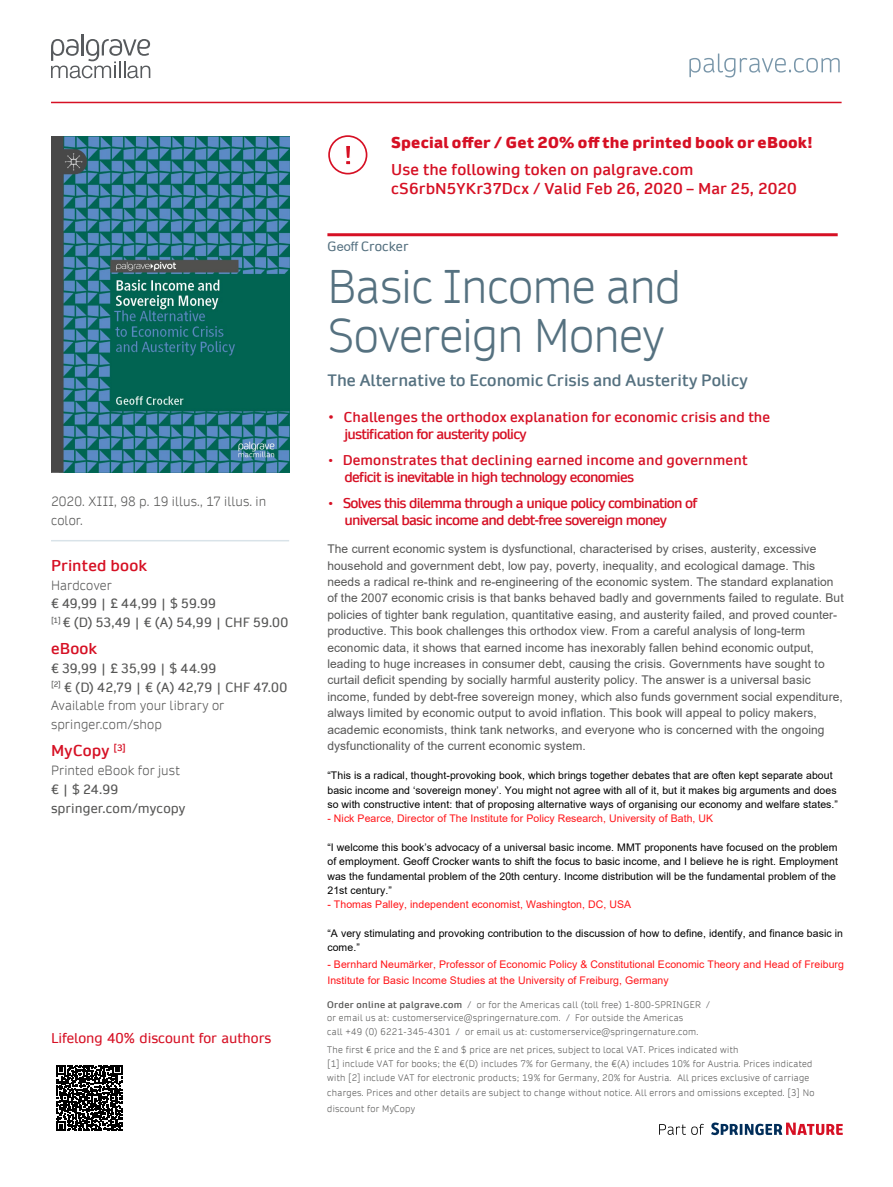
<style>
.page{position:relative;width:893px;height:1187px;background:#fff}
.page>*{position:absolute;margin:0;border:0;box-sizing:border-box;transform-origin:0 0}
.t1{font:300 45px/49.5px "Daytona Pro";letter-spacing:-.02em;color:#557180}
.t2{font:600 15.75px "Daytona Pro";letter-spacing:.005em;color:#557180}
.t3{font:600 15px/18.8px "Daytona Pro";letter-spacing:.01em;color:#d61024}
.t4{font:900 15px "Daytona Pro";letter-spacing:.02em;color:#d61024}
.t5{font:600 13.5px/17.4px "Daytona Pro";letter-spacing:.01em;color:#d61024}
.t6{font:600 13.5px/17.4px "Daytona Pro";letter-spacing:-.055em;color:#d61024}
.t7{font:13.5px "Daytona Pro";color:#d61024}
.t8{font:12.75px/18.8px "Daytona Pro";letter-spacing:.01em;color:#565655}
.t9{font:300 12.75px/18.8px "Daytona Pro";letter-spacing:.01em;color:#565655}
.t10{font:12.75px "Daytona Pro";letter-spacing:.005em;color:#557180}
.t11{font:12px/16.4px "Arial";letter-spacing:.005em;color:#565655}
.t12{font:10.5px/14.4px "Arial";letter-spacing:.005em;color:#000}
.t13{font:10.5px/16.5px "Arial";letter-spacing:.005em;color:#ff1418}
.t14{font:300 9px/14.2px "Daytona Pro";letter-spacing:.035em;color:#565655}
.s1{font-weight:300}
.s2{font-family:"Arial";color:#557181}
.s3{font-weight:300;font-size:15px}
.s4{font-weight:600}
</style>
<div class="page">
<svg style="left:56px;top:1065px;width:66px;height:65px"></svg>
<div style="left:328px;top:135px;width:39px;height:39px;border:2px solid #d61024;border-radius:50%"></div>
<svg style="left:344px;top:101px;width:8px;height:74px"></svg>
<hr style="left:327px;top:233px;width:511px;height:3px;background:#d61024">
<svg style="left:689px;top:54px;width:151px;height:23px"></svg>
<hr style="left:51px;top:102px;width:791px;height:1px;background:#d61024">
<hr style="left:81px;top:34px;width:2px;height:21px;background:#575a5d">
<svg style="left:51px;top:39px;width:99px;height:39px"></svg>
<hr style="left:51px;top:540px;width:238px;height:1px;background:#d9e3e9">
<img style="left:51px;top:136px;width:238px;height:336px">
<svg style="left:711px;top:1122px;width:132px;height:13px"></svg>
<svg style="left:659px;top:1123px;width:45px;height:11px"></svg>
<p class="t9" style="left:51px;top:491px;width:217px">2020. XIII, 98 p. 19 illus., 17 illus. in color.</p>
<p class="t3" style="left:51px;top:556px;width:97px">Printed book</p>
<p class="t9" style="left:51px;top:575px;width:62px">Hardcover</p>
<p class="t8" style="left:51px;top:594px;width:239px">€ 49,99 | £ 44,99 | $ 59.99<br><sup>[1]</sup> € (D) 53,49 | € (A) 54,99 | CHF 59.00</p>
<p class="t3" style="left:51px;top:639px;width:48px">eBook</p>
<p class="t8" style="left:51px;top:658px;width:238px">€ 39,99 | £ 35,99 | $ 44.99<br><sup>[2]</sup> € (D) 42,79 | € (A) 42,79 | CHF 47.00<br><span class="s1">Available from your library or springer.com/shop</span></p>
<p class="t3" style="left:51px;top:741px;width:76px">MyCopy <sup>[3]</sup></p>
<p class="t9" style="left:51px;top:761px;width:130px">Printed eBook for just</p>
<p class="t8" style="left:51px;top:779px;width:136px">€ | $ 24.99 springer.com/mycopy</p>
<p class="t7" style="left:51px;top:1028px;width:222px">Lifelong 40% discount for authors</p>
<p class="t4" style="left:391px;top:132px;width:423px">Special offer / Get 20% off the printed book or eBook!</p>
<p class="t3" style="left:391px;top:160px;width:407px">Use the following token on palgrave.com cS6rbN5YKr37Dcx / Valid Feb 26, 2020 – Mar 25, 2020</p>
<p class="t10" style="left:327px;top:237px;width:83px">G<span class="s2">eoff</span> Crocker</p>
<h1 class="t1" style="left:327px;top:261px;width:355px">Basic Income and<br>Sovereign Money</h1>
<h2 class="t2" style="left:327px;top:369px;width:422px">The Alternative to Economic Crisis and Austerity Policy</h2>
<p class="t5" style="left:344px;top:408px;width:427px;text-indent:-17px"><span class="s3">•</span> Challenges the orthodox explanation for economic crisis and the justification for austerity policy</p>
<p class="t5" style="left:344px;top:451px;width:404px;text-indent:-17px"><span class="s1">•</span> Demonstrates that declining earned income and government deficit is inevitable in high technology economies</p>
<p class="t6" style="left:344px;top:494px;width:354px;text-indent:-17px"><span class="s1">•</span> Solves this dilemma through a unique policy combination of universal basic income and debt-free sovereign money</p>
<p class="t11" style="left:327px;top:541px;width:518px">The current economic system is dysfunctional, characterised by crises, austerity, excessive household and government debt, low pay, poverty, inequality, and ecological damage. This needs a radical re-think and re-engineering of the economic system. The standard explanation of the 2007 economic crisis is that banks behaved badly and governments failed to regulate. But policies of tighter bank regulation, quantitative easing, and austerity failed, and proved counter&shy;productive. This book challenges this orthodox view. From a careful analysis of long-term economic data, it shows that earned income has inexorably fallen behind economic output, leading to huge increases in consumer debt, causing the crisis. Governments have sought to curtail deficit spending by socially harmful austerity policy. The answer is a universal basic income, funded by debt-free sovereign money, which also funds government social expenditure, always limited by economic output to avoid inflation. This book will appeal to policy makers, academic economists, think tank networks, and everyone who is concerned with the ongoing dysfunctionality of the current economic system.</p>
<p class="t12" style="left:327px;top:768px;width:512px">“This is a radical, thought-provoking book, which brings together debates that are often kept separate about basic income and ‘sovereign money’. You might not agree with all of it, but it makes big arguments and does so with constructive intent: that of proposing alternative ways of organising our economy and welfare states.”</p>
<p class="t13" style="left:327px;top:810px;width:387px">- Nick Pearce, Director of The Institute for Policy Research, University of Bath, UK</p>
<p class="t12" style="left:327px;top:839px;width:512px">“I welcome this book’s advocacy of a universal basic income. MMT proponents have focused on the problem of employment. Geoff Crocker wants to shift the focus to basic income, and I believe he is right. Employment was the fundamental problem of the 20th century. Income distribution will be the fundamental problem of the 21st century.”</p>
<p class="t13" style="left:327px;top:896px;width:305px">- Thomas Palley, independent economist, Washington, DC, USA</p>
<p class="t12" style="left:327px;top:925px;width:517px">“A very stimulating and provoking contribution to the discussion of how to define, identify, and finance basic in come.”</p>
<p class="t13" style="left:327px;top:955px;width:518px">- Bernhard Neumärker, Professor of Economic Policy &amp; Constitutional Economic Theory and Head of Freiburg<br>Institute for Basic Income Studies at the University of Freiburg, Germany</p>
<p class="t14" style="left:327px;top:997px;width:384px;line-height:13.6px"><span class="s4">Order online at palgrave.com</span> / or for the Americas call (toll free) 1-800-SPRINGER / or email us at: customerservice@springernature.com. / For outside the Americas<br>call +49 (0) 6221-345-4301 / or email us at: customerservice@springernature.com.</p>
<p class="t14" style="left:327px;top:1042px;width:489px">The first € price and the £ and $ price are net prices, subject to local VAT. Prices indicated with<br>[1] include VAT for books; the €(D) includes 7% for Germany, the €(A) includes 10% for Austria. Prices indicated with [2] include VAT for electronic products; 19% for Germany, 20% for Austria. All prices exclusive of carriage charges. Prices and other details are subject to change without notice. All errors and omissions excepted. [3] No</p>
<p class="t14" style="left:327px;top:1101px;width:89px">discount for MyCopy</p>
</div>
